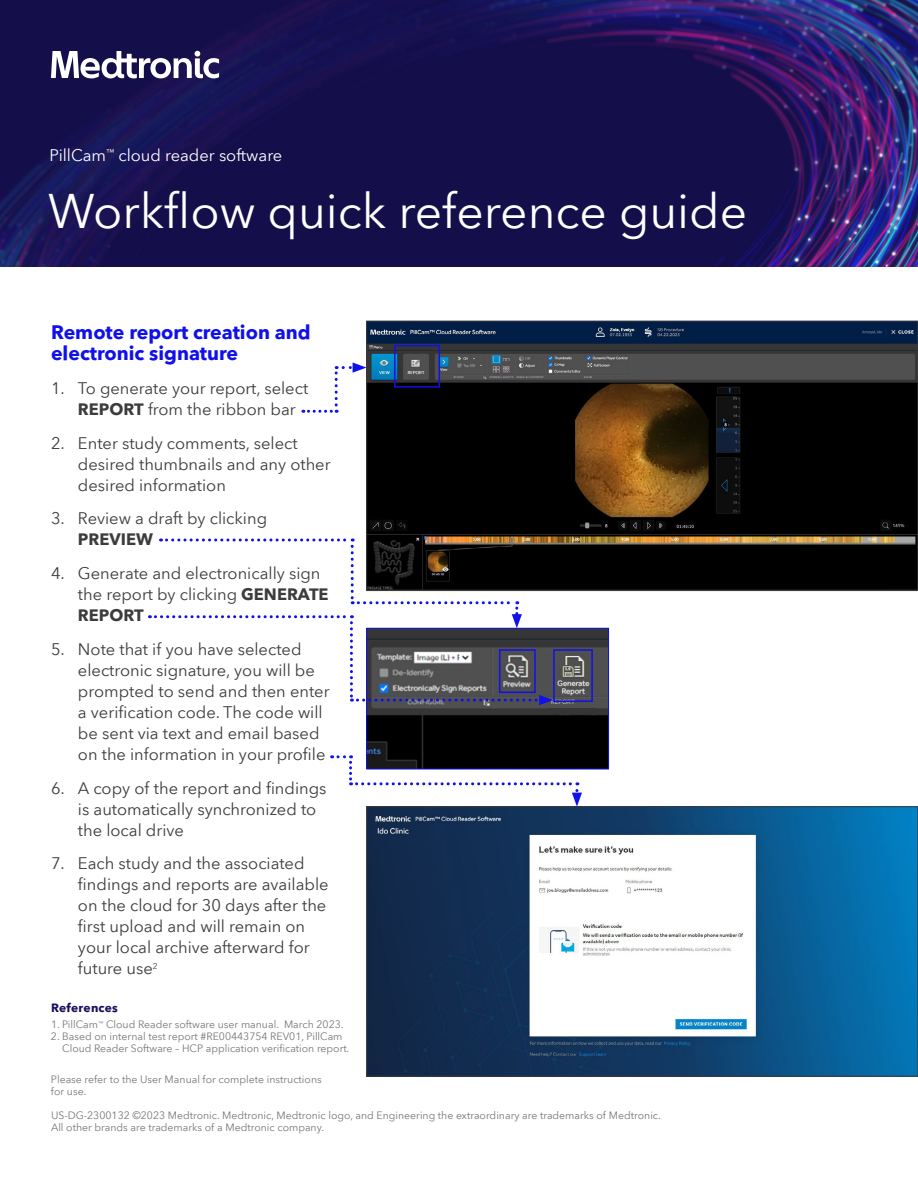
<style>
.page{position:relative;width:918px;height:1188px;background:#fff}
.page>*{position:absolute;margin:0;border:0;box-sizing:border-box;transform-origin:0 0}
.t1{font:48px "Avenir Next World";color:#fff}
.t2{font:700 19.5px/21px "Avenir Next World";color:#1010eb}
.t3{font:16.5px/21px "Avenir Next World";color:#3c3c3c}
.t4{font:16.5px "Avenir Next World";color:#fff}
.t5{font:700 16.5px "Avenir Next World";color:#3c3c3c}
.t6{font:700 12px "Avenir Next World";letter-spacing:.02em;color:#170f5f}
.t7{font:10.5px/12px "Avenir Next World";color:#777}
.s1{font-weight:700}
</style>
<div class="page">
<img style="left:0;top:0;width:918px;height:267px">
<img style="left:369px;top:630px;width:238px;height:137px">
<img style="left:369px;top:323px;width:547px;height:266px">
<img style="left:369px;top:809px;width:547px;height:265px">
<div style="left:367px;top:807px;width:551px;height:269px;border:1px solid #3c3c3c"></div>
<div style="left:394px;top:345px;width:46px;height:43px;border:2px solid #1010eb"></div>
<div style="left:553px;top:649px;width:40px;height:53px;border:2px solid #1010eb"></div>
<svg style="left:303px;top:362px;width:64px;height:51px"></svg>
<svg style="left:149px;top:539px;width:404px;height:166px"></svg>
<svg style="left:332px;top:755px;width:250px;height:52px"></svg>
<svg style="left:51px;top:51px;width:168px;height:27px"></svg>
<p class="t4" style="left:50px;top:142px;width:234px">PillCam<sup>™</sup> cloud reader software</p>
<h1 class="t1" style="left:48px;top:173px;width:701px">Workflow quick reference guide</h1>
<p class="t2" style="left:51px;top:322px;width:261px">Remote report creation and electronic signature</p>
<p class="t3" style="left:78px;top:378px;width:232px;text-indent:-27px">1. To generate your report, select<br><span class="s1">REPORT</span> from the ribbon bar</p>
<p class="t3" style="left:78px;top:432px;width:254px;text-indent:-27px">2. Enter study comments, select desired thumbnails and any other desired information</p>
<p class="t3" style="left:51px;top:508px;width:218px">3. Review a draft by clicking</p>
<p class="t5" style="left:78px;top:530px;width:76px">PREVIEW</p>
<p class="t3" style="left:78px;top:563px;width:252px;text-indent:-27px">4. Generate and electronically sign the report by clicking <span class="s1">GENERATE<br>REPORT</span></p>
<p class="t3" style="left:78px;top:639px;width:253px;text-indent:-27px">5. Note that if you have selected electronic signature, you will be prompted to send and then enter a verification code. The code will be sent via text and email based on the information in your profile</p>
<p class="t3" style="left:78px;top:778px;width:250px;text-indent:-27px">6. A copy of the report and findings is automatically synchronized to the local drive</p>
<p class="t3" style="left:78px;top:853px;width:252px;text-indent:-27px">7. Each study and the associated findings and reports are available on the cloud for 30 days after the first upload and will remain on your local archive afterward for future use<sup>2</sup></p>
<p class="t6" style="left:51px;top:1001px;width:68px">References</p>
<p class="t7" style="left:51px;top:1019px;width:294px">1. PillCam<sup>™</sup> Cloud Reader software user manual. March 2023.</p>
<p class="t7" style="left:62px;top:1031px;width:289px;text-indent:-11px">2. Based on internal test report #RE00443754 REV01, PillCam<br>Cloud Reader Software – HCP application verification report.</p>
<p class="t7" style="left:51px;top:1073px;width:272px">Please refer to the User Manual for complete instructions for use.</p>
<p class="t7" style="left:51px;top:1110px;width:611px">US-DG-2300132 ©2023 Medtronic. Medtronic, Medtronic logo, and Engineering the extraordinary are trademarks of Medtronic.<br>All other brands are trademarks of a Medtronic company.</p>
</div>
